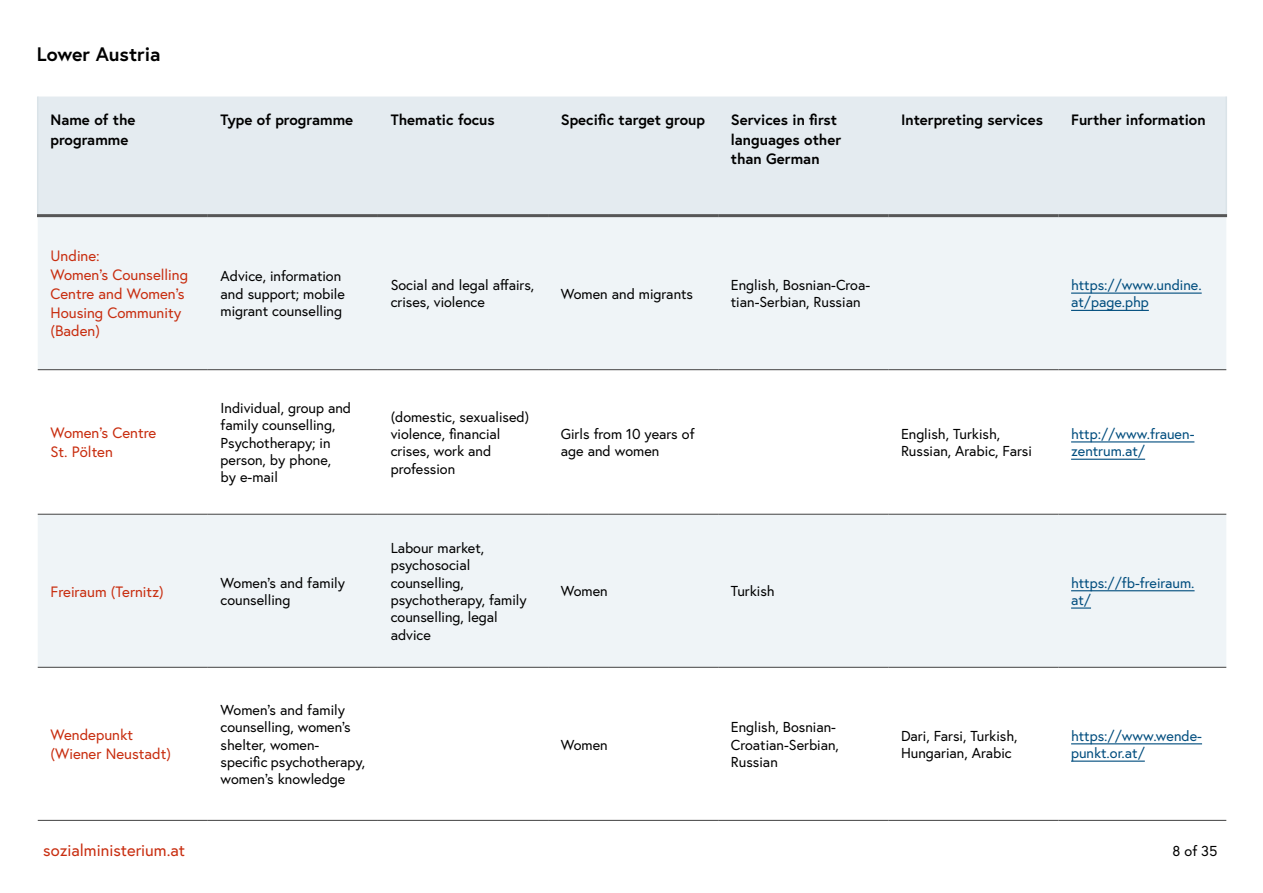
<style>
.page{position:relative;width:1263px;height:893px;background:#fff}
.page>*{position:absolute;margin:0;border:0;box-sizing:border-box;transform-origin:0 0}
.t1{font:700 19.5px "Europa Austria";color:#000}
.t2{font:16.5px "Europa Austria";color:#c82d0f}
.t3{font:700 15px/19.5px "Europa Austria";color:#000}
.td_Name{font:15px/18.8px "Europa Austria";color:#c82d0f}
.t4{font:14.4px/17.2px "Europa Austria";color:#000}
.t5{font:14.4px/17.2px "Europa Austria";color:#004d7e}
</style>
<div class="page">
<div style="left:38px;top:97px;width:1187px;height:117px;background:#e4ebf0"></div>
<div style="left:38px;top:217px;width:1188px;height:152px;background:#eff4f7"></div>
<svg style="left:38px;top:370px;width:1188px;height:450px"></svg>
<hr style="left:37px;top:97px;width:1px;height:117px;background:#dae3e8">
<hr style="left:1225px;top:97px;width:2px;height:117px;background:#dae3e8">
<hr style="left:37px;top:214px;width:171px;height:3px;background:#565656">
<hr style="left:208px;top:214px;width:170px;height:3px;background:#565656">
<hr style="left:378px;top:214px;width:170px;height:3px;background:#565656">
<hr style="left:548px;top:214px;width:170px;height:3px;background:#565656">
<hr style="left:718px;top:214px;width:170px;height:3px;background:#565656">
<hr style="left:888px;top:214px;width:170px;height:3px;background:#565656">
<hr style="left:1058px;top:214px;width:169px;height:3px;background:#565656">
<hr style="left:38px;top:369px;width:170px;height:1px;background:#565656">
<hr style="left:208px;top:369px;width:170px;height:1px;background:#565656">
<hr style="left:378px;top:369px;width:170px;height:1px;background:#565656">
<hr style="left:548px;top:369px;width:170px;height:1px;background:#565656">
<hr style="left:718px;top:369px;width:170px;height:1px;background:#565656">
<hr style="left:888px;top:369px;width:170px;height:1px;background:#565656">
<hr style="left:1058px;top:369px;width:168px;height:1px;background:#565656">
<hr style="left:38px;top:514px;width:170px;height:1px;background:#565656">
<hr style="left:208px;top:514px;width:170px;height:1px;background:#565656">
<hr style="left:378px;top:514px;width:170px;height:1px;background:#565656">
<hr style="left:548px;top:514px;width:170px;height:1px;background:#565656">
<hr style="left:718px;top:514px;width:170px;height:1px;background:#565656">
<hr style="left:888px;top:514px;width:170px;height:1px;background:#565656">
<hr style="left:1058px;top:514px;width:168px;height:1px;background:#565656">
<hr style="left:38px;top:667px;width:170px;height:1px;background:#565656">
<hr style="left:208px;top:667px;width:170px;height:1px;background:#565656">
<hr style="left:378px;top:667px;width:170px;height:1px;background:#565656">
<hr style="left:548px;top:667px;width:170px;height:1px;background:#565656">
<hr style="left:718px;top:667px;width:170px;height:1px;background:#565656">
<hr style="left:888px;top:667px;width:170px;height:1px;background:#565656">
<hr style="left:1058px;top:667px;width:168px;height:1px;background:#565656">
<hr style="left:38px;top:820px;width:170px;height:1px;background:#565656">
<hr style="left:208px;top:820px;width:170px;height:1px;background:#565656">
<hr style="left:378px;top:820px;width:170px;height:1px;background:#565656">
<hr style="left:548px;top:820px;width:170px;height:1px;background:#565656">
<hr style="left:718px;top:820px;width:170px;height:1px;background:#565656">
<hr style="left:888px;top:820px;width:170px;height:1px;background:#565656">
<hr style="left:1058px;top:820px;width:168px;height:1px;background:#565656">
<hr style="left:1071px;top:293px;width:131px;height:1px;background:#004d7e">
<hr style="left:1071px;top:310px;width:78px;height:1px;background:#004d7e">
<hr style="left:1071px;top:441px;width:123px;height:1px;background:#004d7e">
<hr style="left:1071px;top:459px;width:74px;height:1px;background:#004d7e">
<hr style="left:1071px;top:590px;width:123px;height:1px;background:#004d7e">
<hr style="left:1071px;top:607px;width:20px;height:2px;background:#004d7e">
<hr style="left:1071px;top:743px;width:131px;height:1px;background:#004d7e">
<hr style="left:1071px;top:761px;width:74px;height:1px;background:#004d7e">
<h1 class="t1" style="left:37px;top:41px;width:125px">Lower Austria</h1>
<p class="t3" style="left:50px;top:110px;width:86px">Name of the programme</p>
<p class="t3" style="left:221px;top:110px;width:134px">Type of programme</p>
<p class="t3" style="left:391px;top:110px;width:106px">Thematic focus</p>
<p class="t3" style="left:561px;top:110px;width:146px">Specific target group</p>
<p class="t3" style="left:731px;top:110px;width:112px">Services in first languages other than German</p>
<p class="t3" style="left:901px;top:110px;width:143px">Interpreting services</p>
<p class="t3" style="left:1071px;top:110px;width:136px">Further information</p>
<p class="td_Name" style="left:50px;top:247px;width:139px">Undine:<br>Women's Counselling<br>Centre and Women's<br>Housing Community (Baden)</p>
<p class="td_Name" style="left:50px;top:424px;width:107px">Women's Centre<br>St. Pölten</p>
<p class="t4" style="left:221px;top:268px;width:126px">Advice, information and support; mobile migrant counselling</p>
<p class="t4" style="left:391px;top:276px;width:145px">Social and legal affairs, crises, violence</p>
<p class="t4" style="left:561px;top:285px;width:134px">Women and migrants</p>
<p class="t4" style="left:731px;top:276px;width:141px">English, Bosnian-Croa&shy;tian-Serbian, Russian</p>
<p class="t5" style="left:1071px;top:276px;width:132px">https://www.undine. at/page.php</p>
<p class="t4" style="left:221px;top:399px;width:132px">Individual, group and family counselling,<br>Psychotherapy; in person, by phone,<br>by e-mail</p>
<p class="t4" style="left:391px;top:408px;width:140px">(domestic, sexualised) violence, financial crises, work and profession</p>
<p class="t4" style="left:561px;top:425px;width:135px">Girls from 10 years of age and women</p>
<p class="t4" style="left:901px;top:425px;width:132px">English, Turkish,<br>Russian, Arabic, Farsi</p>
<p class="t5" style="left:1071px;top:425px;width:125px">http://www.frauen&shy;zentrum.at/</p>
<p class="td_Name" style="left:50px;top:582px;width:115px">Freiraum (Ternitz)</p>
<p class="t4" style="left:221px;top:574px;width:126px">Women's and family counselling</p>
<p class="td_Name" style="left:50px;top:725px;width:122px">Wendepunkt (Wiener Neustadt)</p>
<p class="t4" style="left:221px;top:701px;width:146px">Women's and family counselling, women's shelter, women&shy;specific psychotherapy, women's knowledge</p>
<p class="t4" style="left:391px;top:539px;width:138px">Labour market, psychosocial counselling, psychotherapy, family counselling, legal advice</p>
<p class="t4" style="left:561px;top:582px;width:48px">Women</p>
<p class="t4" style="left:731px;top:582px;width:45px">Turkish</p>
<p class="t5" style="left:1071px;top:574px;width:125px">https://fb-freiraum. at/</p>
<p class="t4" style="left:561px;top:736px;width:48px">Women</p>
<p class="t4" style="left:731px;top:718px;width:110px">English, Bosnian-<br>Croatian-Serbian,<br>Russian</p>
<p class="t4" style="left:901px;top:727px;width:118px">Dari, Farsi, Turkish,<br>Hungarian, Arabic</p>
<p class="t5" style="left:1071px;top:727px;width:132px">https://www.wende&shy;punkt.or.at/</p>
<p class="t2" style="left:43px;top:840px;width:143px">sozialministerium.at</p>
<p class="t4" style="left:1172px;top:842px;width:46px">8 of 35</p>
</div>
